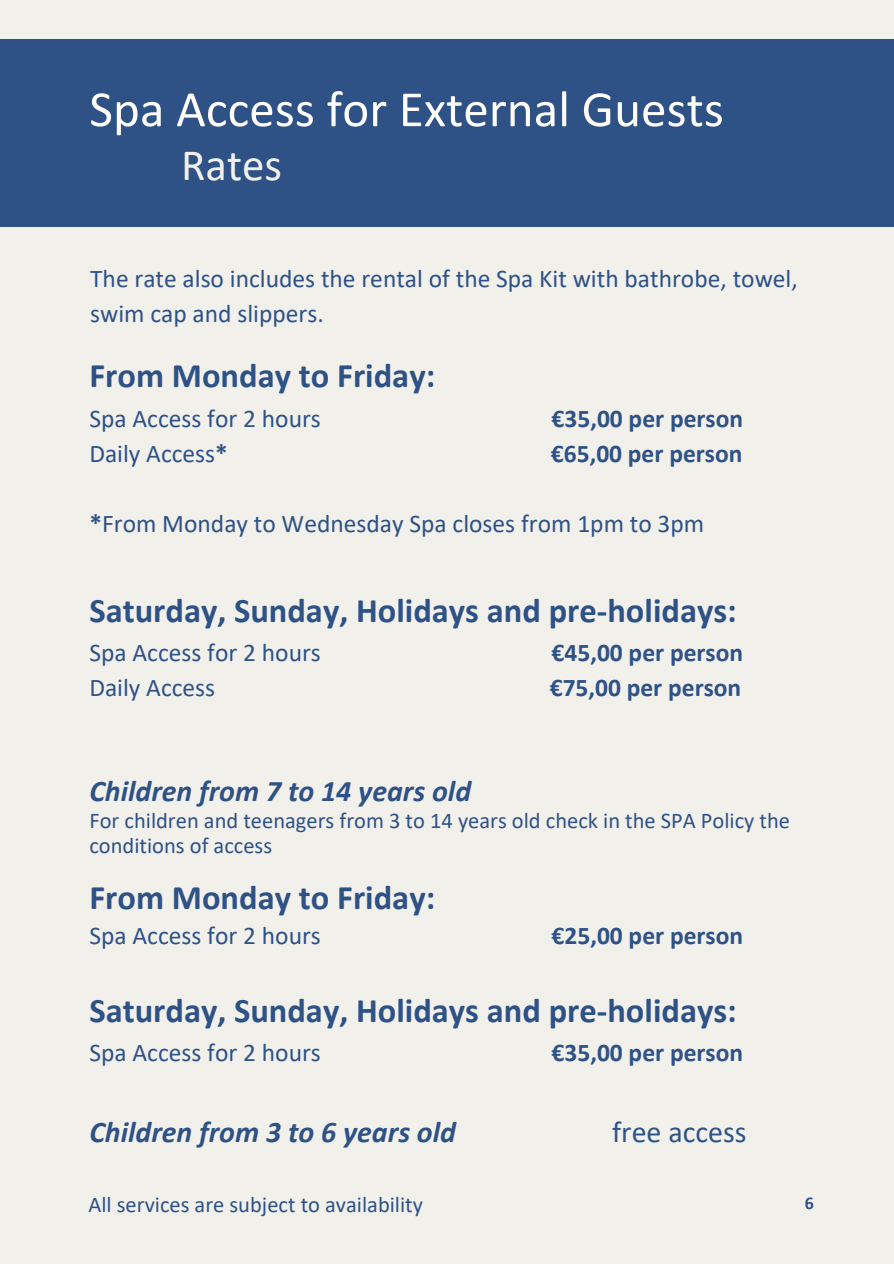
<style>
.page{position:relative;width:894px;height:1264px;background:#fff}
.page>*{position:absolute;margin:0;border:0;box-sizing:border-box;transform-origin:0 0}
.t1{font:51.3px "Calibri";color:#fffdf9}
.t2{font:45px "Calibri";color:#f2f0eb}
.t3{font:700 34.5px "Calibri";color:#2e5286}
.t4{font:italic 700 30px "Calibri";color:#2e5286}
.t5{font:30px "Calibri";color:#2e5286}
.t6{font:25.5px/34.8px "Calibri";color:#2e5286}
.t7{font:700 25.5px "Calibri";color:#2e5286}
.t8{font:22.5px/24.8px "Calibri";color:#2e5286}
.t9{font:700 18px "Calibri";color:#2e5286}
.s1{font-weight:700}
</style>
<div class="page">
<div style="left:0;top:0;width:893px;height:1263px;background:#f2f0eb"></div>
<div style="left:0;top:39px;width:893px;height:187px;background:#2e5286"></div>
<h1 class="t1" style="left:89px;top:88px;width:636px">Spa Access for External Guests</h1>
<h2 class="t2" style="left:181px;top:146px;width:102px">Rates</h2>
<p class="t6" style="left:90px;top:264px;width:709px">The rate also includes the rental of the Spa Kit with bathrobe, towel, swim cap and slippers.</p>
<h3 class="t3" style="left:89px;top:361px;width:347px">From Monday to Friday:</h3>
<p class="t6" style="left:89px;top:403px;width:233px">Spa Access for 2 hours</p>
<p class="t7" style="left:551px;top:408px;width:193px">€35,00 per person</p>
<p class="t6" style="left:89px;top:438px;width:140px">Daily Access<span class="s1">*</span></p>
<p class="t7" style="left:551px;top:443px;width:193px">€65,00 per person</p>
<p class="t6" style="left:89px;top:508px;width:616px"><span class="s1">*</span>From Monday to Wednesday Spa closes from 1pm to 3pm</p>
<h3 class="t3" style="left:89px;top:596px;width:648px">Saturday, Sunday, Holidays and pre-holidays:</h3>
<p class="t6" style="left:89px;top:637px;width:233px">Spa Access for 2 hours</p>
<p class="t7" style="left:551px;top:642px;width:193px">€45,00 per person</p>
<p class="t6" style="left:89px;top:672px;width:127px">Daily Access</p>
<p class="t7" style="left:549px;top:677px;width:193px">€75,00 per person</p>
<p class="t4" style="left:89px;top:778px;width:383px">Children from 7 to 14 years old</p>
<p class="t8" style="left:89px;top:810px;width:702px">For children and teenagers from 3 to 14 years old check in the SPA Policy the conditions of access</p>
<h3 class="t3" style="left:89px;top:883px;width:347px">From Monday to Friday:</h3>
<p class="t6" style="left:89px;top:920px;width:233px">Spa Access for 2 hours</p>
<p class="t7" style="left:551px;top:924px;width:193px">€25,00 per person</p>
<h3 class="t3" style="left:89px;top:995px;width:648px">Saturday, Sunday, Holidays and pre-holidays:</h3>
<p class="t6" style="left:89px;top:1037px;width:233px">Spa Access for 2 hours</p>
<p class="t7" style="left:551px;top:1041px;width:193px">€35,00 per person</p>
<p class="t4" style="left:89px;top:1119px;width:368px">Children from 3 to 6 years old</p>
<p class="t5" style="left:612px;top:1119px;width:136px">free access</p>
<p class="t8" style="left:88px;top:1193px;width:336px">All services are subject to availability</p>
<p class="t9" style="left:804px;top:1195px;width:11px">6</p>
</div>
